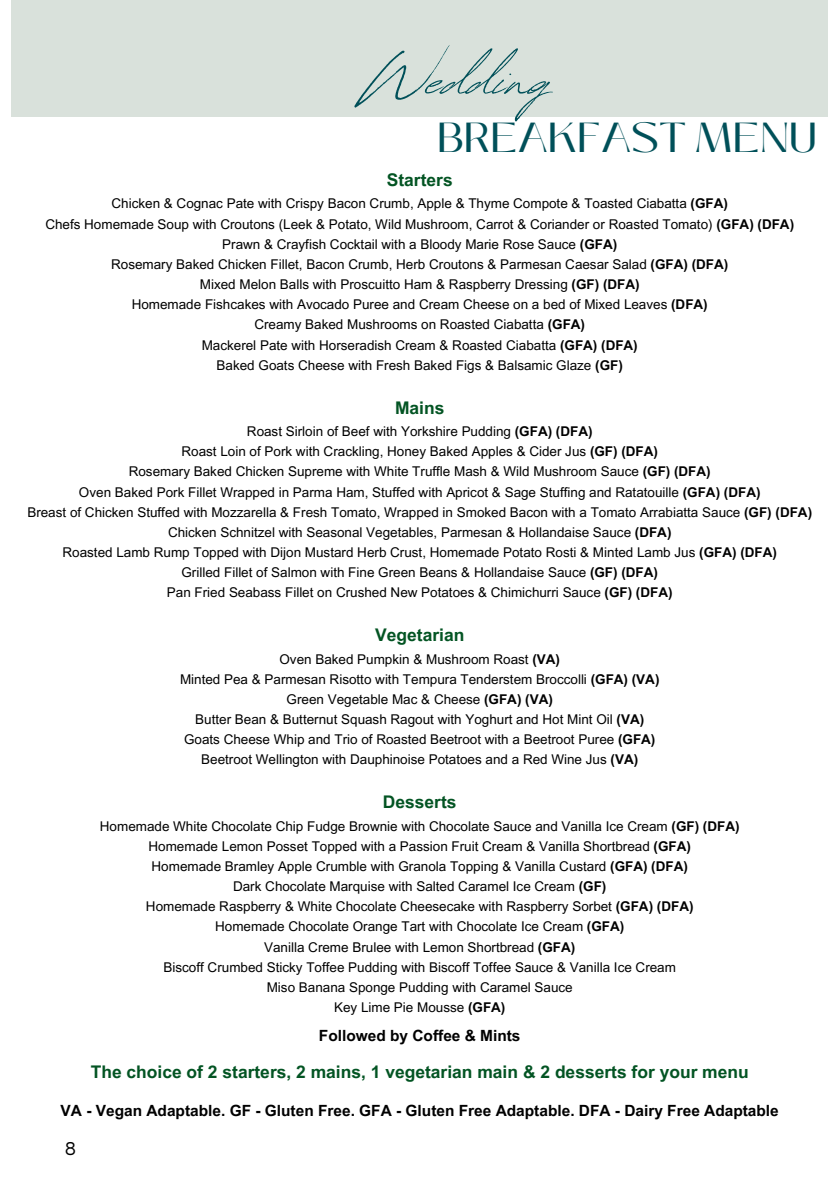
<style>
.page{position:relative;width:839px;height:1191px;background:#fff}
.page>*{position:absolute;margin:0;border:0;box-sizing:border-box;transform-origin:0 0}
.t1{font:79px "Revive 80 Signature";color:#005059}
.t2{font:41.8px "Black Mango";color:#005059}
.t3{font:19.4px "Questrial";color:#000001}
.t4{font:700 17.4px "Arial MT Pro";color:#035423}
.t5{font:700 15.4px "Arial MT Pro";color:#000}
.t6{font:700 15.4px "Arial MT Pro";color:#000001}
.t7{font:13.4px/20.2px "Arial MT Pro";color:#000001;text-align:center}
.s1{font-weight:700}
</style>
<div class="page">
<div style="left:11px;top:0;width:817px;height:117px;background:#d9e1db"></div>
<h1 class="t1" style="left:361px;top:20px;width:190px">Wed ing</h1>
<h2 class="t2" style="left:437px;top:106px;width:381px">BREAKFAST MENU</h2>
<p class="t4" style="left:387px;top:173px;width:67px">Starters</p>
<p class="t7" style="left:45px;top:195px;width:750px">Chicken &amp; Cognac Pate with Crispy Bacon Crumb, Apple &amp; Thyme Compote &amp; Toasted Ciabatta <span class="s1">(GFA)<br></span>Chefs Homemade Soup with Croutons (Leek &amp; Potato, Wild Mushroom, Carrot &amp; Coriander or Roasted Tomato) <span class="s1">(GFA) (DFA)<br></span>Prawn &amp; Crayfish Cocktail with a Bloody Marie Rose Sauce <span class="s1">(GFA)<br></span>Rosemary Baked Chicken Fillet, Bacon Crumb, Herb Croutons &amp; Parmesan Caesar Salad <span class="s1">(GFA) (DFA)<br></span>Mixed Melon Balls with Proscuitto Ham &amp; Raspberry Dressing <span class="s1">(GF) (DFA)<br></span>Homemade Fishcakes with Avocado Puree and Cream Cheese on a bed of Mixed Leaves <span class="s1">(DFA)<br></span>Creamy Baked Mushrooms on Roasted Ciabatta <span class="s1">(GFA)<br></span>Mackerel Pate with Horseradish Cream &amp; Roasted Ciabatta <span class="s1">(GFA) (DFA)<br></span>Baked Goats Cheese with Fresh Baked Figs &amp; Balsamic Glaze <span class="s1">(GF)</span></p>
<p class="t4" style="left:395px;top:401px;width:51px">Mains</p>
<p class="t7" style="left:27px;top:423px;width:786px">Roast Sirloin of Beef with Yorkshire Pudding <span class="s1">(GFA) (DFA)<br></span>Roast Loin of Pork with Crackling, Honey Baked Apples &amp; Cider Jus <span class="s1">(GF) (DFA)<br></span>Rosemary Baked Chicken Supreme with White Truffle Mash &amp; Wild Mushroom Sauce <span class="s1">(GF) (DFA)<br></span>Oven Baked Pork Fillet Wrapped in Parma Ham, Stuffed with Apricot &amp; Sage Stuffing and Ratatouille <span class="s1">(GFA) (DFA)<br></span>Breast of Chicken Stuffed with Mozzarella &amp; Fresh Tomato, Wrapped in Smoked Bacon with a Tomato Arrabiatta Sauce <span class="s1">(GF) (DFA)<br></span>Chicken Schnitzel with Seasonal Vegetables, Parmesan &amp; Hollandaise Sauce <span class="s1">(DFA)<br></span>Roasted Lamb Rump Topped with Dijon Mustard Herb Crust, Homemade Potato Rosti &amp; Minted Lamb Jus <span class="s1">(GFA) (DFA)<br></span>Grilled Fillet of Salmon with Fine Green Beans &amp; Hollandaise Sauce <span class="s1">(GF) (DFA)<br></span>Pan Fried Seabass Fillet on Crushed New Potatoes &amp; Chimichurri Sauce <span class="s1">(GF) (DFA)</span></p>
<p class="t4" style="left:375px;top:628px;width:91px">Vegetarian</p>
<p class="t7" style="left:180px;top:650px;width:481px">Oven Baked Pumpkin &amp; Mushroom Roast <span class="s1">(VA)<br></span>Minted Pea &amp; Parmesan Risotto with Tempura Tenderstem Broccolli <span class="s1">(GFA) (VA)<br></span>Green Vegetable Mac &amp; Cheese <span class="s1">(GFA) (VA)<br></span>Butter Bean &amp; Butternut Squash Ragout with Yoghurt and Hot Mint Oil <span class="s1">(VA)<br></span>Goats Cheese Whip and Trio of Roasted Beetroot with a Beetroot Puree <span class="s1">(GFA)<br></span>Beetroot Wellington with Dauphinoise Potatoes and a Red Wine Jus <span class="s1">(VA)</span></p>
<p class="t4" style="left:383px;top:796px;width:75px">Desserts</p>
<p class="t7" style="left:100px;top:817px;width:641px">Homemade White Chocolate Chip Fudge Brownie with Chocolate Sauce and Vanilla Ice Cream <span class="s1">(GF) (DFA)<br></span>Homemade Lemon Posset Topped with a Passion Fruit Cream &amp; Vanilla Shortbread <span class="s1">(GFA)<br></span>Homemade Bramley Apple Crumble with Granola Topping &amp; Vanilla Custard <span class="s1">(GFA) (DFA)<br></span>Dark Chocolate Marquise with Salted Caramel Ice Cream <span class="s1">(GF)<br></span>Homemade Raspberry &amp; White Chocolate Cheesecake with Raspberry Sorbet <span class="s1">(GFA) (DFA)<br></span>Homemade Chocolate Orange Tart with Chocolate Ice Cream <span class="s1">(GFA)<br></span>Vanilla Creme Brulee with Lemon Shortbread <span class="s1">(GFA)<br></span>Biscoff Crumbed Sticky Toffee Pudding with Biscoff Toffee Sauce &amp; Vanilla Ice Cream<br>Miso Banana Sponge Pudding with Caramel Sauce<br>Key Lime Pie Mousse <span class="s1">(GFA)</span></p>
<p class="t6" style="left:319px;top:1030px;width:203px">Followed by Coffee &amp; Mints</p>
<p class="t4" style="left:91px;top:1066px;width:659px">The choice of 2 starters, 2 mains, 1 vegetarian main &amp; 2 desserts for your menu</p>
<p class="t5" style="left:61px;top:1105px;width:719px">VA - Vegan Adaptable. GF - Gluten Free. GFA - Gluten Free Adaptable. DFA - Dairy Free Adaptable</p>
<h3 class="t3" style="left:65px;top:1139px;width:12px">8</h3>
</div>
